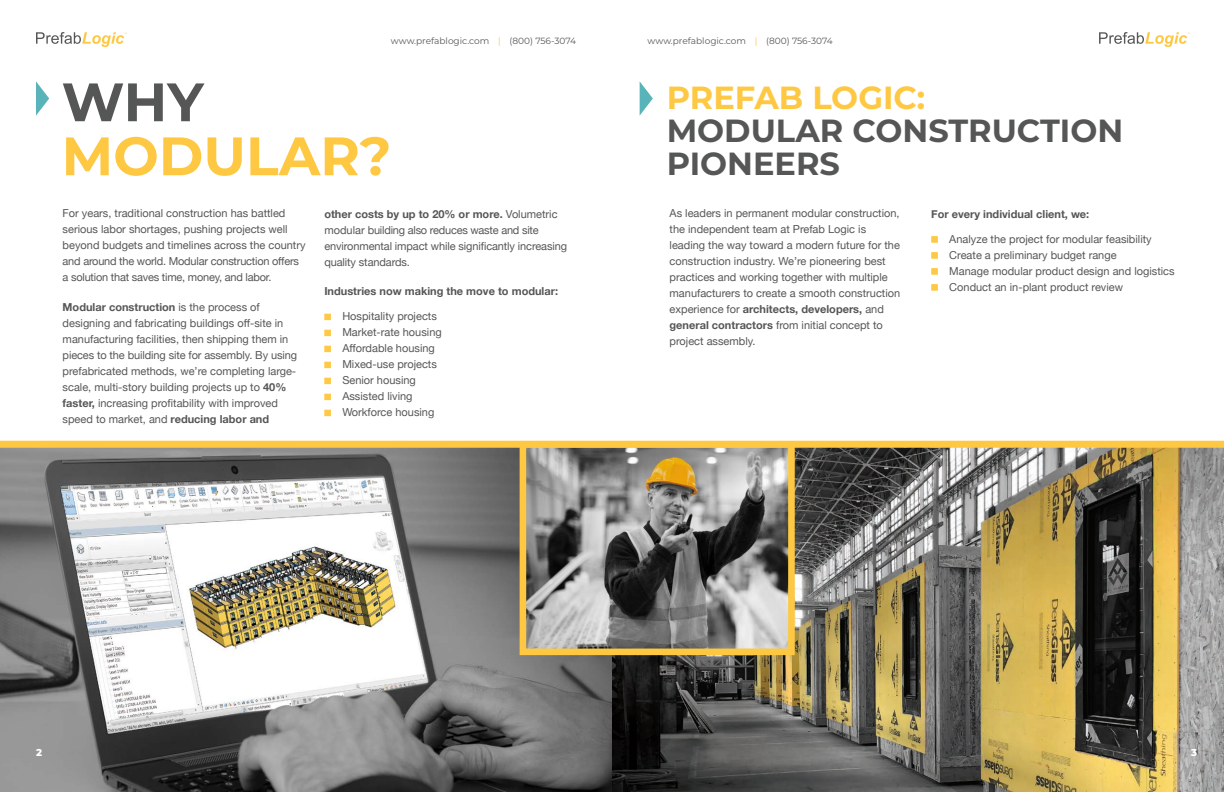
<style>
.page{position:relative;width:1224px;height:792px;background:#fff}
.page>*{position:absolute;margin:0;border:0;box-sizing:border-box;transform-origin:0 0}
.t1{font:700 54px/54px "Montserrat";color:#fec843}
.t2{font:700 32px/33px "Montserrat";color:#555756}
.Bodycopy{font:11px/16px "Helvetica Neue";color:#555756}
.Bullets{font:11px "Helvetica Neue";color:#555756}
.Subheads{font:700 11px "Helvetica Neue";color:#555756}
.t3{font:800 10px "Montserrat";color:#fff}
.t4{font:9px "Montserrat";color:#555756}
.s1{color:#fec843}
.s2{color:#555756}
.s3{font-weight:700}
</style>
<div class="page">
<svg style="left:36px;top:32px;width:91px;height:15px"></svg>
<svg style="left:1099px;top:32px;width:91px;height:15px"></svg>
<svg style="left:324px;top:314px;width:7px;height:6px"></svg>
<svg style="left:324px;top:330px;width:7px;height:6px"></svg>
<svg style="left:324px;top:346px;width:7px;height:6px"></svg>
<svg style="left:324px;top:362px;width:7px;height:6px"></svg>
<svg style="left:324px;top:378px;width:7px;height:6px"></svg>
<svg style="left:324px;top:394px;width:7px;height:6px"></svg>
<svg style="left:324px;top:410px;width:7px;height:6px"></svg>
<div style="left:931px;top:236px;width:7px;height:7px;background:#fec843;border:1px solid #fec843"></div>
<div style="left:931px;top:252px;width:7px;height:7px;background:#fec843;border:1px solid #fec843"></div>
<div style="left:931px;top:268px;width:7px;height:7px;background:#fec843;border:1px solid #fec843"></div>
<div style="left:931px;top:284px;width:7px;height:7px;background:#fec843;border:1px solid #fec843"></div>
<img style="left:0;top:448px;width:1224px;height:344px">
<svg style="left:36px;top:81px;width:13px;height:35px"></svg>
<svg style="left:640px;top:82px;width:13px;height:33px"></svg>
<img style="left:528px;top:449px;width:259px;height:198px">
<div style="left:520px;top:441px;width:275px;height:214px;border:7px solid #fec843"></div>
<div style="left:0;top:441px;width:1224px;height:7px;background:#fec843"></div>
<p class="t4" style="left:391px;top:35px;width:187px">www.prefablogic.com <span class="s1">|</span> (800) 756-3074</p>
<p class="t4" style="left:648px;top:35px;width:187px">www.prefablogic.com <span class="s1">|</span> (800) 756-3074</p>
<p class="t1" style="left:62px;top:72px;width:331px"><span class="s2">WHY<br></span>MODULAR?</p>
<p class="Bodycopy" style="left:63px;top:206px;width:244px">For years, traditional construction has battled serious labor shortages, pushing projects well beyond budgets and timelines across the country and around the world. Modular construction offers a solution that saves time, money, and labor.</p>
<p class="Bodycopy" style="left:63px;top:300px;width:236px"><span class="s3">Modular construction</span> is the process of designing and fabricating buildings off-site in manufacturing facilities, then shipping them in pieces to the building site for assembly. By using prefabricated methods, we’re completing large&shy;scale, multi-story building projects up to <span class="s3">40% faster,</span> increasing profitability with improved speed to market, and <span class="s3">reducing labor and</span></p>
<p class="Bodycopy" style="left:324px;top:206px;width:244px"><span class="s3">other costs by up to 20% or more.</span> Volumetric modular building also reduces waste and site environmental impact while significantly increasing quality standards.</p>
<p class="Subheads" style="left:324px;top:283px;width:235px">Industries now making the move to modular:</p>
<p class="Bullets" style="left:342px;top:308px;width:96px">Hospitality projects</p>
<p class="Bullets" style="left:342px;top:324px;width:101px">Market-rate housing</p>
<p class="Bullets" style="left:342px;top:340px;width:94px">Affordable housing</p>
<p class="Bullets" style="left:342px;top:356px;width:96px">Mixed-use projects</p>
<p class="Bullets" style="left:342px;top:372px;width:75px">Senior housing</p>
<p class="Bullets" style="left:342px;top:388px;width:72px">Assisted living</p>
<p class="Bullets" style="left:342px;top:404px;width:94px">Workforce housing</p>
<p class="t2" style="left:667px;top:80px;width:458px"><span class="s1">PREFAB LOGIC:<br></span>MODULAR CONSTRUCTION<br>PIONEERS</p>
<p class="Bodycopy" style="left:670px;top:206px;width:232px">As leaders in permanent modular construction, the independent team at Prefab Logic is leading the way toward a modern future for the construction industry. We’re pioneering best practices and working together with multiple manufacturers to create a smooth construction experience for <span class="s3">architects, developers,</span> and <span class="s3">general contractors</span> from initial concept to project assembly.</p>
<p class="Subheads" style="left:931px;top:205px;width:160px">For every individual client, we:</p>
<p class="Bullets" style="left:949px;top:231px;width:204px">Analyze the project for modular feasibility</p>
<p class="Bullets" style="left:949px;top:247px;width:169px">Create a preliminary budget range</p>
<p class="Bullets" style="left:949px;top:263px;width:227px">Manage modular product design and logistics</p>
<p class="Bullets" style="left:949px;top:279px;width:175px">Conduct an in-plant product review</p>
<p class="t3" style="left:36px;top:745px;width:7px">2</p>
<p class="t3" style="left:1191px;top:745px;width:8px">3</p>
</div>
